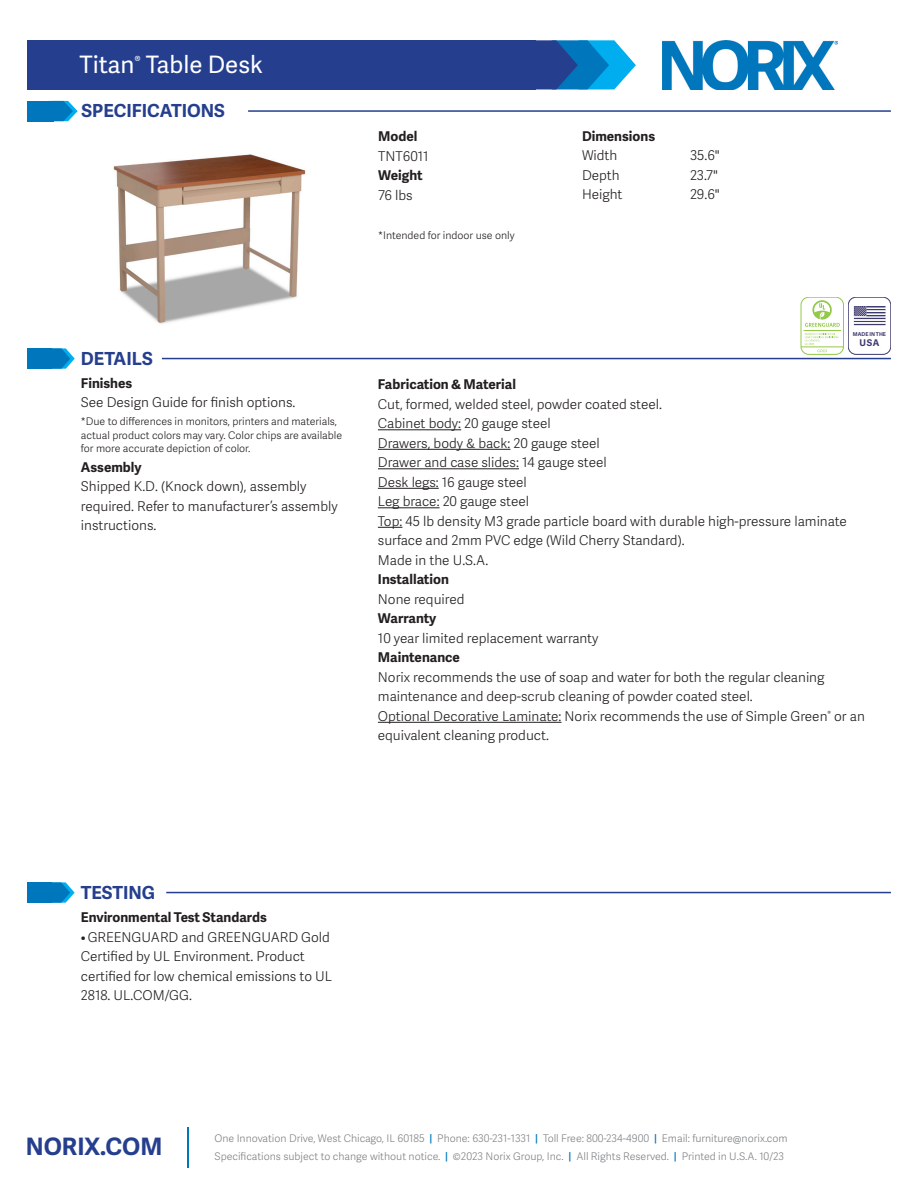
<style>
.page{position:relative;width:918px;height:1188px;background:#fff}
.page>*{position:absolute;margin:0;border:0;box-sizing:border-box;transform-origin:0 0}
.t1{font:24px "Adelle Sans";color:#fff}
.t2{font:700 24px "Adelle Sans";color:#253f8e}
.t3{font:700 18px "Adelle Sans";color:#253f8e}
.t4{font:300 13.5px/19.5px "Adelle Sans";color:#231f20}
.t5{font:700 13.5px "Adelle Sans";color:#231f20}
.t6{font:300 10.5px "Adelle Sans";color:#808285}
.t7{font:300 10.5px/13.5px "Adelle Sans";color:#231f20}
.t8{font:700 9.3px "Adelle Sans";color:#3d3b6e}
.t9{font:700 5.25px "Adelle Sans";color:#3d3b6e}
.s1{font-weight:600;color:#0077bd}
</style>
<div class="page">
<hr style="left:187px;top:1127px;width:2px;height:41px;background:#0077bd">
<img style="left:663px;top:40px;width:174px;height:50px">
<svg style="left:535px;top:40px;width:101px;height:49px;background:#2883c2"></svg>
<div style="left:27px;top:40px;width:508px;height:49px;background:#253f8e"></div>
<hr style="left:378px;top:429px;width:83px;height:1px;background:#231f20">
<hr style="left:378px;top:449px;width:132px;height:1px;background:#231f20">
<hr style="left:378px;top:468px;width:141px;height:1px;background:#231f20">
<hr style="left:378px;top:488px;width:61px;height:1px;background:#231f20">
<hr style="left:378px;top:507px;width:62px;height:1px;background:#231f20">
<svg style="left:378px;top:527px;width:24px;height:1px"></svg>
<hr style="left:378px;top:722px;width:184px;height:1px;background:#231f20">
<svg style="left:52px;top:348px;width:23px;height:21px"></svg>
<div style="left:27px;top:348px;width:25px;height:21px;background:#0077bd"></div>
<hr style="left:162px;top:358px;width:729px;height:1px;background:#253f8e">
<svg style="left:52px;top:882px;width:23px;height:21px"></svg>
<div style="left:27px;top:882px;width:25px;height:21px;background:#0077bd"></div>
<hr style="left:166px;top:892px;width:725px;height:1px;background:#253f8e">
<svg style="left:53px;top:101px;width:25px;height:20px"></svg>
<div style="left:27px;top:101px;width:26px;height:20px;background:#0077bd"></div>
<hr style="left:248px;top:110px;width:643px;height:2px;background:#253f8e">
<img style="left:113px;top:154px;width:193px;height:170px">
<div style="left:848px;top:297px;width:43px;height:58px;border:1px solid #3d3b6e;border-radius:8px"></div>
<svg style="left:854px;top:306px;width:32px;height:19px"></svg>
<div style="left:801px;top:297px;width:43px;height:58px;border:1px solid #92c947;border-radius:8px"></div>
<hr style="left:801px;top:347px;width:43px;height:1px;background:#92c947">
<hr style="left:804px;top:330px;width:37px;height:1px;background:#92c947">
<svg style="left:805px;top:300px;width:35px;height:27px"></svg>
<svg style="left:805px;top:333px;width:33px;height:19px"></svg>
<p class="t1" style="left:79px;top:48px;width:185px">Titan<sup>®</sup> Table Desk</p>
<p class="t3" style="left:82px;top:98px;width:145px">SPECIFICATIONS</p>
<p class="t5" style="left:378px;top:127px;width:41px">Model</p>
<p class="t4" style="left:378px;top:146px;width:52px">TNT6011</p>
<p class="t5" style="left:378px;top:166px;width:46px">Weight</p>
<p class="t4" style="left:378px;top:185px;width:36px">76 lbs</p>
<p class="t7" style="left:378px;top:228px;width:138px">*Intended for indoor use only</p>
<p class="t5" style="left:582px;top:126px;width:75px">Dimensions</p>
<p class="t4" style="left:582px;top:145px;width:37px">Width</p>
<p class="t4" style="left:690px;top:145px;width:31px">35.6"</p>
<p class="t4" style="left:582px;top:165px;width:39px">Depth</p>
<p class="t4" style="left:690px;top:165px;width:29px">23.7"</p>
<p class="t4" style="left:582px;top:184px;width:42px">Height</p>
<p class="t4" style="left:690px;top:184px;width:31px">29.6"</p>
<p class="t3" style="left:81px;top:346px;width:73px">DETAILS</p>
<p class="t5" style="left:81px;top:373px;width:53px">Finishes</p>
<p class="t4" style="left:81px;top:392px;width:216px">See Design Guide for finish options.</p>
<p class="t7" style="left:81px;top:415px;width:263px">*Due to differences in monitors, printers and materials, actual product colors may vary. Color chips are available for more accurate depiction of color.</p>
<p class="t5" style="left:81px;top:457px;width:62px">Assembly</p>
<p class="t4" style="left:81px;top:476px;width:258px">Shipped K.D. (Knock down), assembly required. Refer to manufacturer’s assembly instructions.</p>
<p class="t9" style="left:853px;top:331px;width:35px">MADE IN THE</p>
<p class="t8" style="left:860px;top:336px;width:21px">USA</p>
<p class="t5" style="left:378px;top:375px;width:140px">Fabrication &amp; Material</p>
<p class="t4" style="left:378px;top:394px;width:286px">Cut, formed, welded steel, powder coated steel.</p>
<p class="t4" style="left:378px;top:413px;width:174px">Cabinet body: 20 gauge steel</p>
<p class="t4" style="left:378px;top:433px;width:223px">Drawers, body &amp; back: 20 gauge steel</p>
<p class="t4" style="left:378px;top:452px;width:230px">Drawer and case slides: 14 gauge steel</p>
<p class="t4" style="left:378px;top:472px;width:150px">Desk legs: 16 gauge steel</p>
<p class="t4" style="left:378px;top:491px;width:153px">Leg brace: 20 gauge steel</p>
<p class="t4" style="left:378px;top:511px;width:471px">Top: 45 lb density M3 grade particle board with durable high-pressure laminate surface and 2mm PVC edge (Wild Cherry Standard).</p>
<p class="t4" style="left:378px;top:550px;width:112px">Made in the U.S.A.</p>
<p class="t5" style="left:378px;top:570px;width:72px">Installation</p>
<p class="t4" style="left:378px;top:589px;width:88px">None required</p>
<p class="t5" style="left:378px;top:609px;width:60px">Warranty</p>
<p class="t4" style="left:378px;top:628px;width:222px">10 year limited replacement warranty</p>
<p class="t5" style="left:378px;top:648px;width:84px">Maintenance</p>
<p class="t4" style="left:378px;top:667px;width:448px">Norix recommends the use of soap and water for both the regular cleaning maintenance and deep-scrub cleaning of powder coated steel.</p>
<p class="t4" style="left:378px;top:706px;width:488px">Optional Decorative Laminate: Norix recommends the use of Simple Green<sup>®</sup> or an equivalent cleaning product.</p>
<p class="t3" style="left:81px;top:880px;width:76px">TESTING</p>
<p class="t5" style="left:81px;top:908px;width:187px">Environmental Test Standards</p>
<p class="t4" style="left:81px;top:927px;width:253px">•GREENGUARD and GREENGUARD Gold<br>Certified by UL Environment. Product certified for low chemical emissions to UL<br>2818. UL.COM/GG.</p>
<h1 class="t2" style="left:26px;top:1129px;width:138px">NORIX.COM</h1>
<p class="t6" style="left:214px;top:1131px;width:575px">One Innovation Drive, West Chicago, IL 60185 <span class="s1">|</span> Phone: 630-231-1331 <span class="s1">|</span> Toll Free: 800-234-4900 <span class="s1">|</span> Email: furniture@norix.com</p>
<p class="t6" style="left:214px;top:1149px;width:571px">Specifications subject to change without notice. <span class="s1">|</span> ©2023 Norix Group, Inc. <span class="s1">|</span> All Rights Reserved. <span class="s1">|</span> Printed in U.S.A. 10/23</p>
</div>
